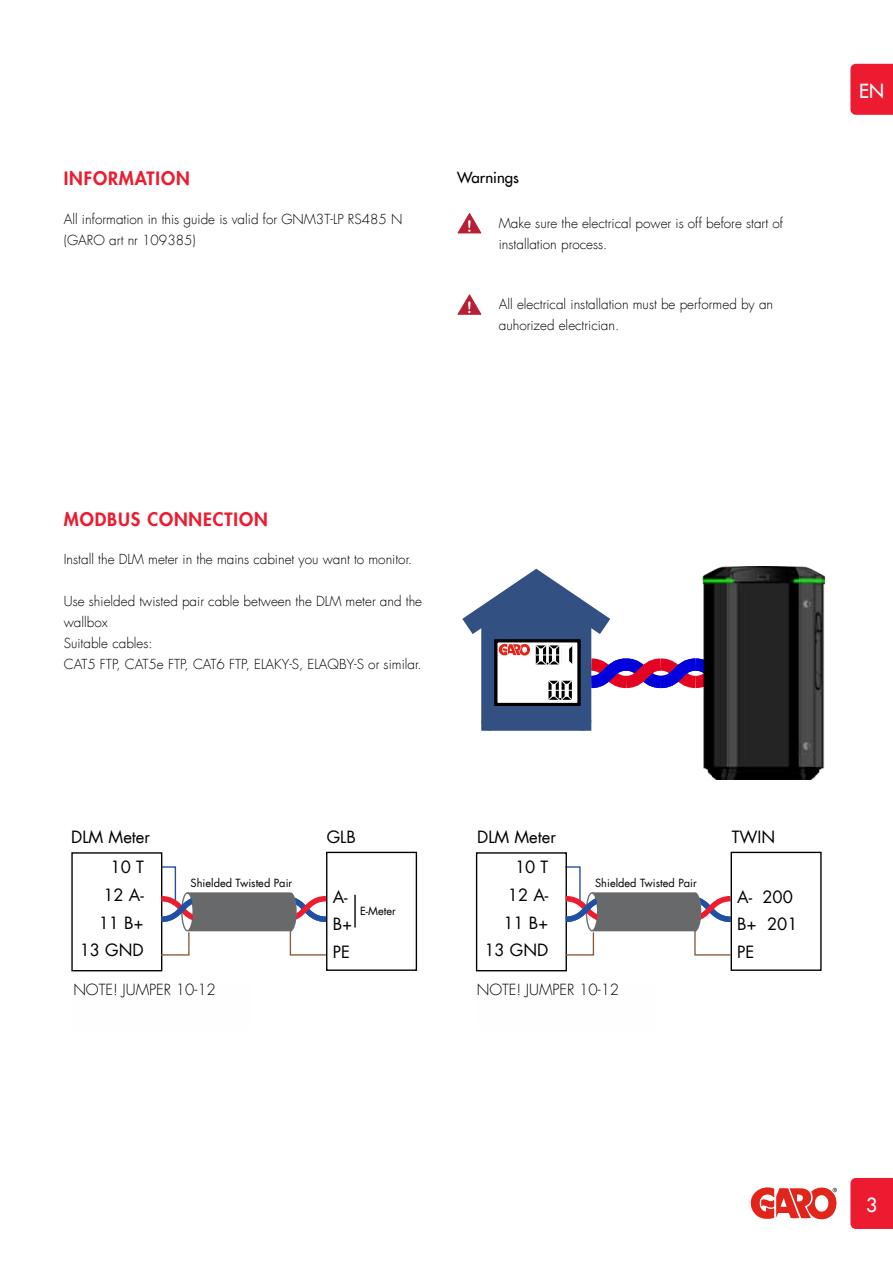
<style>
.page{position:relative;width:893px;height:1263px;background:#fff}
.page>*{position:absolute;margin:0;border:0;box-sizing:border-box;transform-origin:0 0}
.t1{font:19.05px "Futura LT";color:#fff}
.t2{font:800 18px "Futura LT";letter-spacing:.05em;color:#ed1b2f}
.t3{font:16.5px/27.6px "Futura LT";color:#000;text-align:right}
.t4{font:300 15px "Futura LT";color:#000}
.t5{font:15px "Futura LT";color:#000}
.t6{font:300 13.5px/21px "Futura LT";color:#000}
.t7{font:10.95px "Futura LT";color:#000}
</style>
<div class="page">
<svg style="left:457px;top:213px;width:25px;height:21px"></svg>
<svg style="left:457px;top:294px;width:25px;height:21px"></svg>
<div style="left:850px;top:1178px;width:43px;height:51px;background:#ed1b2f"></div>
<div style="left:850px;top:64px;width:43px;height:51px;background:#ed1b2f"></div>
<img style="left:703px;top:567px;width:122px;height:213px">
<div style="left:481px;top:614px;width:110px;height:117px;background:#335082;border-radius:10px"></div>
<svg style="left:481px;top:720px;width:11px;height:11px"></svg>
<svg style="left:581px;top:724px;width:10px;height:7px"></svg>
<div style="left:494px;top:639px;width:86px;height:67px;border:3px solid #000"></div>
<svg style="left:462px;top:566px;width:281px;height:135px"></svg>
<div style="left:71px;top:852px;width:91px;height:119px;border:1px solid #000"></div>
<div style="left:326px;top:852px;width:91px;height:119px;border:1px solid #000"></div>
<hr style="left:354px;top:895px;width:2px;height:32px;background:#000">
<svg style="left:160px;top:866px;width:168px;height:90px"></svg>
<div style="left:476px;top:852px;width:91px;height:119px;border:1px solid #000"></div>
<div style="left:731px;top:852px;width:91px;height:119px;border:1px solid #000"></div>
<svg style="left:565px;top:866px;width:168px;height:90px"></svg>
<svg style="left:750px;top:1187px;width:87px;height:33px"></svg>
<h2 class="t2" style="left:64px;top:167px;width:127px">INFORMATION</h2>
<p class="t6" style="left:64px;top:209px;width:340px">All information in this guide is valid for GNM3T-LP RS485 N (GARO art nr 109385)</p>
<p class="t5" style="left:457px;top:168px;width:63px">Warnings</p>
<p class="t6" style="left:499px;top:213px;width:286px">Make sure the electrical power is off before start of installation process.</p>
<p class="t6" style="left:499px;top:294px;width:276px">All electrical installation must be performed by an auhorized electrician.</p>
<h1 class="t1" style="left:859px;top:78px;width:26px">EN</h1>
<h2 class="t2" style="left:64px;top:507px;width:205px">MODBUS CONNECTION</h2>
<p class="t6" style="left:64px;top:549px;width:350px">Install the DLM meter in the mains cabinet you want to monitor.</p>
<p class="t6" style="left:64px;top:591px;width:360px">Use shielded twisted pair cable between the DLM meter and the wallbox<br>Suitable cables:<br>CAT5 FTP, CAT5e FTP, CAT6 FTP, ELAKY-S, ELAQBY-S or similar.</p>
<p class="t3" style="left:71px;top:824px;width:80px">DLM Meter</p>
<p class="t3" style="left:327px;top:824px;width:31px">GLB</p>
<p class="t7" style="left:191px;top:876px;width:103px">Shielded Twisted Pair</p>
<p class="t3" style="left:80px;top:854px;width:65px">10 T<br>12 A-<br>11 B+<br>13 GND</p>
<p class="t3" style="left:333px;top:883px;width:21px;text-align:left">A-<br>B+<br>PE</p>
<p class="t7" style="left:360px;top:904px;width:37px">E-Meter</p>
<p class="t3" style="left:477px;top:824px;width:80px">DLM Meter</p>
<p class="t3" style="left:732px;top:824px;width:45px">TWIN</p>
<p class="t7" style="left:595px;top:876px;width:103px">Shielded Twisted Pair</p>
<p class="t3" style="left:484px;top:854px;width:65px">10 T<br>12 A-<br>11 B+<br>13 GND</p>
<p class="t3" style="left:737px;top:883px;width:62px;text-align:left">A- 200<br>B+ 201<br>PE</p>
<p class="t4" style="left:73px;top:981px;width:144px">NOTE! JUMPER 10-12</p>
<p class="t4" style="left:477px;top:981px;width:144px">NOTE! JUMPER 10-12</p>
<h1 class="t1" style="left:866px;top:1192px;width:13px">3</h1>
</div>
